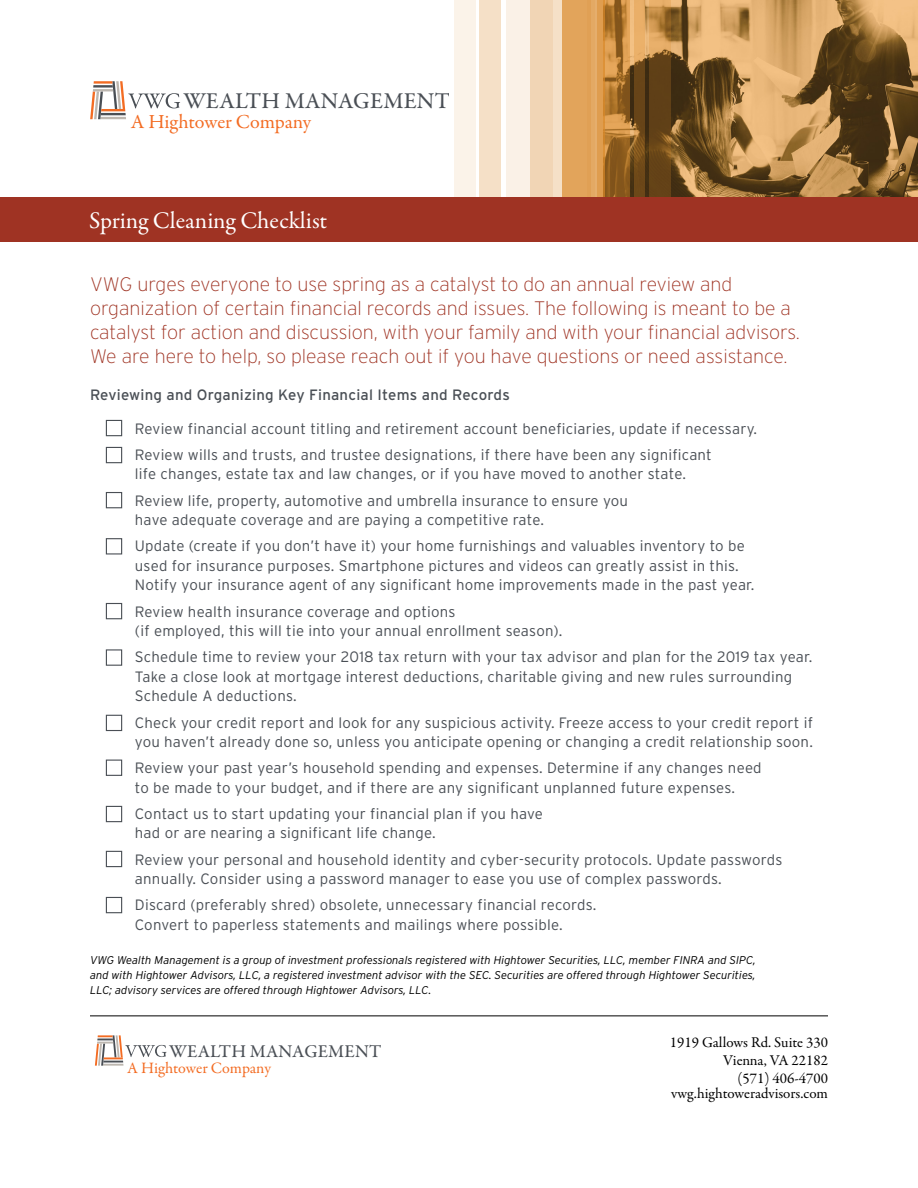
<style>
.page{position:relative;width:918px;height:1188px;background:#fff}
.page>*{position:absolute;margin:0;border:0;box-sizing:border-box;transform-origin:0 0}
.t1{font:24px "Garamond Premr Pro";letter-spacing:-.005em;color:#fff}
.t2{font:500 22.8px "Garamond Premr Pro";letter-spacing:.01em;color:#4a4f55}
.t3{font:20.1px "Garamond Premr Pro";letter-spacing:-.005em;color:#f36c23}
.t4{font:200 19.5px/24px "Interstate";color:#9f3323}
.t5{font:500 18.15px "Garamond Premr Pro";letter-spacing:.01em;color:#4a4f55}
.t6{font:16.05px "Garamond Premr Pro";letter-spacing:-.005em;color:#f36c23}
.t7{font:300 15px/19.5px "Interstate";letter-spacing:.015em;color:#4a4f55}
.t8{font:15px/18px "Garamond Premr Pro";color:#000;text-align:right}
.t9{font:15px "Interstate";letter-spacing:.015em;color:#4a4f55}
.t10{font:italic 300 11.25px/15px "Interstate";color:#000;text-align:justify}
</style>
<div class="page">
<img style="left:630px;top:0;width:288px;height:197px">
<div style="left:479px;top:0;width:21px;height:197px;background:#f5e0c7"></div>
<div style="left:454px;top:0;width:21px;height:197px;background:#fbf3e9"></div>
<div style="left:506px;top:0;width:47px;height:197px;background:#faf1e7"></div>
<div style="left:531px;top:0;width:60px;height:197px;background:linear-gradient(to bottom,#f2d9bb,#f2d9bb)"></div>
<svg style="left:605px;top:0;width:25px;height:197px;background:#ab7530"></svg>
<svg style="left:634px;top:0;width:11px;height:197px;background:#966a32"></svg>
<svg style="left:562px;top:0;width:43px;height:197px;background:#e0a157"></svg>
<svg style="left:650px;top:0;width:21px;height:197px;background:#7f5826"></svg>
<svg style="left:587px;top:0;width:7px;height:197px"></svg>
<div style="left:0;top:197px;width:918px;height:45px;background:#9f3323"></div>
<hr style="left:90px;top:1016px;width:738px;height:1px;background:#000">
<hr style="left:100px;top:117px;width:26px;height:2px;background:#bdb7b0">
<svg style="left:90px;top:91px;width:13px;height:28px"></svg>
<hr style="left:101px;top:109px;width:24px;height:2px;background:#f36c23">
<hr style="left:101px;top:113px;width:25px;height:2px;background:#4a4f55">
<hr style="left:93px;top:89px;width:20px;height:2px;background:#bdb7b0">
<hr style="left:94px;top:81px;width:19px;height:3px;background:#f36c23">
<hr style="left:93px;top:85px;width:20px;height:3px;background:#4a4f55">
<svg style="left:112px;top:81px;width:68px;height:28px"></svg>
<svg style="left:95px;top:1035px;width:72px;height:31px"></svg>
<div style="left:106px;top:420px;width:16px;height:16px;border:1px solid #4a4f55"></div>
<div style="left:106px;top:447px;width:16px;height:16px;border:1px solid #4a4f55"></div>
<div style="left:106px;top:492px;width:16px;height:16px;border:1px solid #4a4f55"></div>
<div style="left:106px;top:538px;width:16px;height:17px;border:1px solid #4a4f55"></div>
<div style="left:106px;top:603px;width:16px;height:16px;border:1px solid #4a4f55"></div>
<div style="left:106px;top:649px;width:16px;height:17px;border:1px solid #4a4f55"></div>
<div style="left:106px;top:715px;width:16px;height:16px;border:1px solid #4a4f55"></div>
<div style="left:106px;top:760px;width:16px;height:16px;border:1px solid #4a4f55"></div>
<div style="left:106px;top:806px;width:16px;height:16px;border:1px solid #4a4f55"></div>
<div style="left:106px;top:851px;width:16px;height:16px;border:1px solid #4a4f55"></div>
<div style="left:106px;top:897px;width:16px;height:16px;border:1px solid #4a4f55"></div>
<h2 class="t2" style="left:184px;top:87px;width:268px">WEALTH MANAGEMENT</h2>
<h3 class="t3" style="left:131px;top:110px;width:182px">A Hightower Company</h3>
<h1 class="t1" style="left:89px;top:206px;width:240px">Spring Cleaning Checklist</h1>
<p class="t4" style="left:90px;top:272px;width:712px">VWG urges everyone to use spring as a catalyst to do an annual review and organization of certain financial records and issues. The following is meant to be a catalyst for action and discussion, with your family and with your financial advisors.<br>We are here to help, so please reach out if you have questions or need assistance.</p>
<p class="t9" style="left:90px;top:386px;width:421px">Reviewing and Organizing Key Financial Items and Records</p>
<p class="t7" style="left:135px;top:415px;width:624px;line-height:26.2px">Review financial account titling and retirement account beneficiaries, update if necessary.<br>Review wills and trusts, and trustee designations, if there have been any significant</p>
<p class="t7" style="left:135px;top:461px;width:553px;line-height:26.2px">life changes, estate tax and law changes, or if you have moved to another state.<br>Review life, property, automotive and umbrella insurance to ensure you</p>
<p class="t7" style="left:135px;top:506px;width:611px;line-height:26.2px">have adequate coverage and are paying a competitive rate.<br>Update (create if you don’t have it) your home furnishings and valuables inventory to be</p>
<p class="t7" style="left:135px;top:556px;width:621px">used for insurance purposes. Smartphone pictures and videos can greatly assist in this.<br>Notify your insurance agent of any significant home improvements made in the past year.</p>
<p class="t7" style="left:135px;top:601px;width:429px">Review health insurance coverage and options<br>(if employed, this will tie into your annual enrollment season).</p>
<p class="t7" style="left:135px;top:647px;width:679px">Schedule time to review your 2018 tax return with your tax advisor and plan for the 2019 tax year.<br>Take a close look at mortgage interest deductions, charitable giving and new rules surrounding<br>Schedule A deductions.</p>
<p class="t7" style="left:135px;top:712px;width:680px">Check your credit report and look for any suspicious activity. Freeze access to your credit report if you haven’t already done so, unless you anticipate opening or changing a credit relationship soon.</p>
<p class="t7" style="left:135px;top:758px;width:628px">Review your past year’s household spending and expenses. Determine if any changes need to be made to your budget, and if there are any significant unplanned future expenses.</p>
<p class="t7" style="left:135px;top:804px;width:410px">Contact us to start updating your financial plan if you have had or are nearing a significant life change.</p>
<p class="t7" style="left:135px;top:850px;width:649px">Review your personal and household identity and cyber-security protocols. Update passwords annually. Consider using a password manager to ease you use of complex passwords.</p>
<p class="t7" style="left:135px;top:895px;width:463px">Discard (preferably shred) obsolete, unnecessary financial records.<br>Convert to paperless statements and mailings where possible.</p>
<p class="t10" style="left:90px;top:953px;width:667px">VWG Wealth Management is a group of investment professionals registered with Hightower Securities, LLC, member FINRA and SIPC, and with Hightower Advisors, LLC, a registered investment advisor with the SEC. Securities are offered through Hightower Securities, LLC; advisory services are offered through Hightower Advisors, LLC.</p>
<p class="t5" style="left:169px;top:1040px;width:214px">WEALTH MANAGEMENT</p>
<p class="t6" style="left:127px;top:1058px;width:145px">A Hightower Company</p>
<p class="t8" style="left:670px;top:1034px;width:160px">1919 Gallows Rd. Suite 330<br>Vienna, VA 22182<br>(571) 406-4700</p>
<p class="t8" style="left:671px;top:1085px;width:158px">vwg.hightoweradvisors.com</p>
</div>
